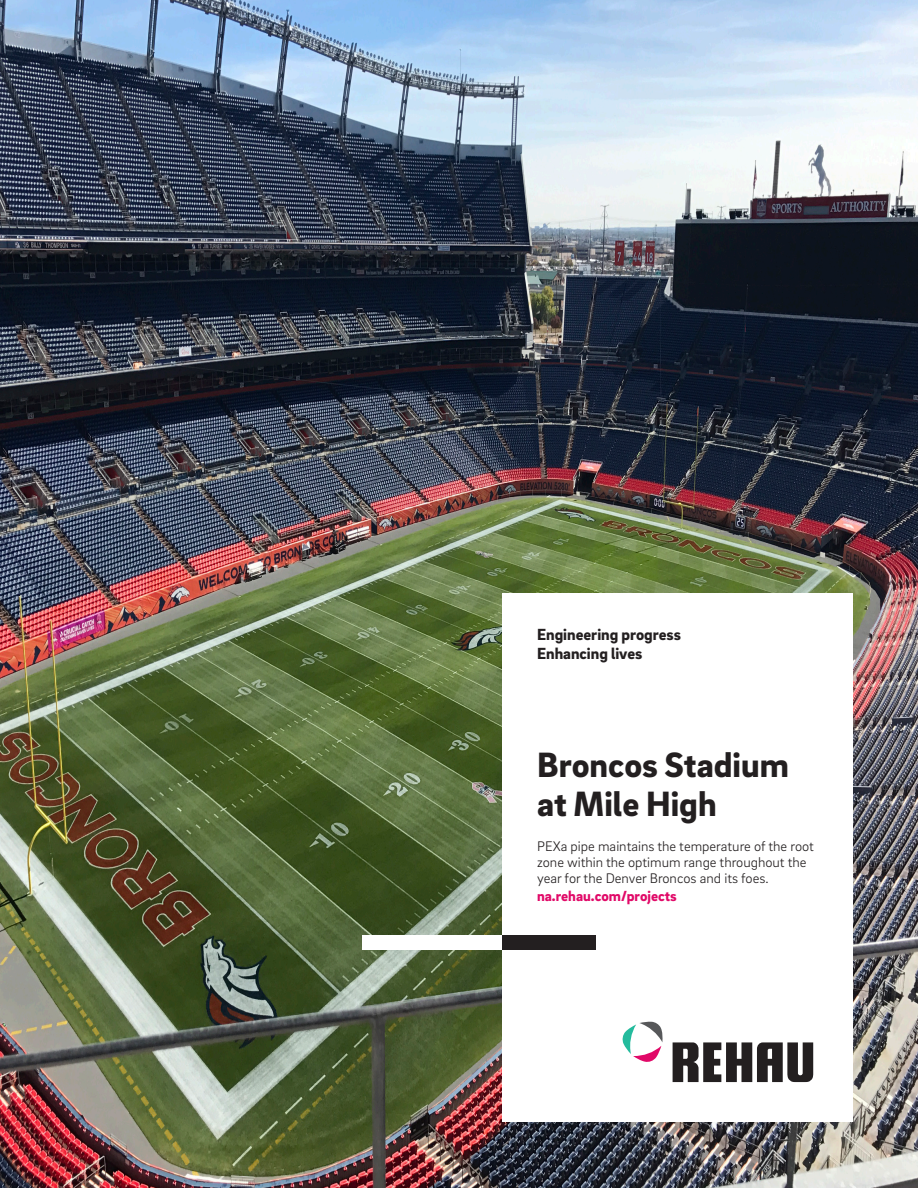
<style>
.page{position:relative;width:918px;height:1188px;background:#fff}
.page>*{position:absolute;margin:0;border:0;box-sizing:border-box;transform-origin:0 0}
.FB__Headline_-_24pt{font:900 36px/39.6px "Brix Sans";color:#231f20}
.FB__Tagline_-_11pt{font:900 16.5px/18.1px "Brix Sans";color:#231f20}
.FB__Headline_-_24pt-2{font:900 15px "Brix Sans";color:#e10968}
.FB__Headline_-_24pt-3{font:300 14.25px/15.8px "Brix Sans";color:#231f20}
</style>
<div class="page">
<img style="left:0;top:0;width:918px;height:1188px">
<div style="left:502px;top:593px;width:351px;height:529px;background:#fff"></div>
<div style="left:362px;top:935px;width:140px;height:14px;background:#fff"></div>
<div style="left:502px;top:935px;width:94px;height:14px;background:#231f20"></div>
<svg style="left:622px;top:1022px;width:41px;height:40px"></svg>
<svg style="left:673px;top:1042px;width:140px;height:40px"></svg>
<p class="FB__Tagline_-_11pt" style="left:537px;top:625px;width:145px">Engineering progress<br>Enhancing lives</p>
<p class="FB__Headline_-_24pt" style="left:537px;top:743px;width:253px">Broncos Stadium at Mile High</p>
<p class="FB__Headline_-_24pt-3" style="left:537px;top:838px;width:278px">PEXa pipe maintains the temperature of the root zone within the optimum range throughout the year for the Denver Broncos and its foes.</p>
<p class="FB__Headline_-_24pt-2" style="left:537px;top:886px;width:141px">na.rehau.com/projects</p>
</div>
